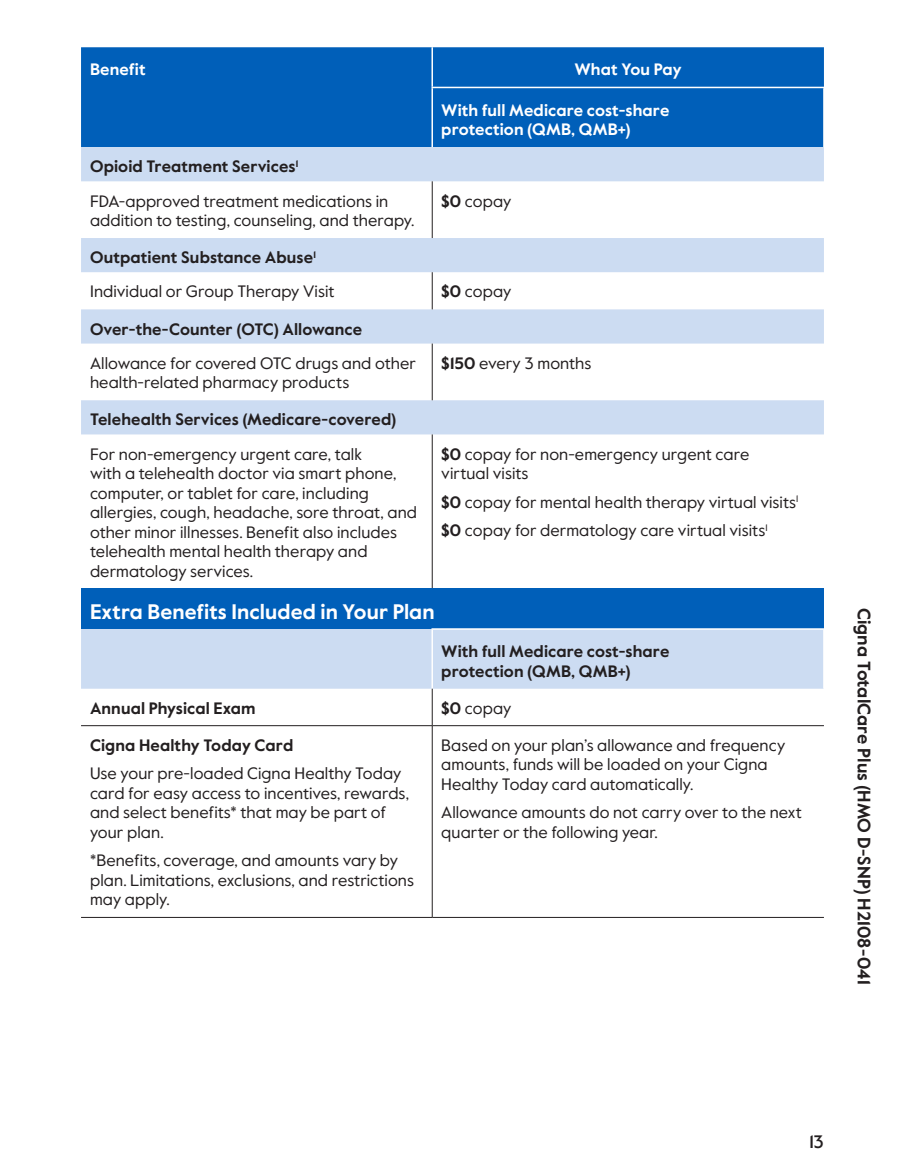
<style>
.page{position:relative;width:905px;height:1175px;background:#fff}
.page>*{position:absolute;margin:0;border:0;box-sizing:border-box;transform-origin:0 0}
.table_AB_h1{font:700 21px "Value Sans Pro";letter-spacing:.005em;color:#fff}
.margin_plan_name{font:700 18px "Value Sans Pro";letter-spacing:.005em;color:#231f20}
.t1{font:500 18px "Value Sans Pro";color:#231f20}
.table_para{font:16.5px/19.5px "Value Sans Pro";letter-spacing:.005em;color:#231f20}
.table_para_AB{font:16.5px/19.5px "Value Sans Pro";letter-spacing:.005em;color:#231f20}
.table_row_h1{font:700 16.5px "Value Sans Pro";letter-spacing:.005em;color:#231f20}
.table_col_h1_align_r{font:700 16.5px/19.5px "Value Sans Pro";letter-spacing:.005em;color:#fff}
.table_col_h1_align_r-2{font:700 16.5px/19.5px "Value Sans Pro";letter-spacing:.005em;color:#231f20}
.table_para-2{font:700 16.5px "Value Sans Pro";letter-spacing:.005em;color:#231f20}
.table_col_h1_align_c{font:700 16.5px "Value Sans Pro";color:#fff}
.s1{font-weight:700}
</style>
<div class="page">
<div style="left:81px;top:47px;width:743px;height:100px;background:#005fb9"></div>
<svg style="left:81px;top:147px;width:743px;height:287px"></svg>
<hr style="left:432px;top:181px;width:1px;height:57px;background:#231f20">
<hr style="left:432px;top:272px;width:1px;height:37px;background:#231f20">
<hr style="left:432px;top:343px;width:1px;height:57px;background:#231f20">
<hr style="left:432px;top:434px;width:1px;height:154px;background:#231f20">
<hr style="left:431px;top:47px;width:2px;height:40px;background:#fff">
<hr style="left:431px;top:87px;width:393px;height:1px;background:#fff">
<hr style="left:823px;top:88px;width:1px;height:59px;background:#fff">
<hr style="left:431px;top:88px;width:2px;height:59px;background:#fff">
<hr style="left:81px;top:588px;width:351px;height:1px;background:#231f20">
<hr style="left:432px;top:588px;width:392px;height:1px;background:#231f20">
<div style="left:81px;top:589px;width:743px;height:40px;background:#005fb9"></div>
<div style="left:81px;top:629px;width:742px;height:59px;background:#ccdcf2"></div>
<hr style="left:432px;top:725px;width:392px;height:1px;background:#231f20">
<hr style="left:432px;top:917px;width:392px;height:1px;background:#231f20">
<hr style="left:431px;top:628px;width:393px;height:2px;background:#fff">
<hr style="left:431px;top:630px;width:2px;height:58px;background:#fff">
<hr style="left:81px;top:725px;width:351px;height:1px;background:#231f20">
<hr style="left:81px;top:917px;width:351px;height:1px;background:#231f20">
<hr style="left:432px;top:688px;width:1px;height:37px;background:#231f20">
<hr style="left:432px;top:726px;width:1px;height:191px;background:#231f20">
<p class="table_col_h1_align_r" style="left:90px;top:61px;width:57px">Benefit</p>
<p class="table_col_h1_align_c" style="left:574px;top:60px;width:109px">What You Pay</p>
<p class="table_col_h1_align_r" style="left:441px;top:101px;width:230px">With full Medicare cost-share protection (QMB, QMB+)</p>
<p class="table_row_h1" style="left:90px;top:157px;width:210px">Opioid Treatment Services<sup>1</sup></p>
<p class="table_para" style="left:90px;top:191px;width:326px">FDA-approved treatment medications in addition to testing, counseling, and therapy.</p>
<p class="table_para" style="left:441px;top:191px;width:72px"><span class="s1">$0</span> copay</p>
<p class="table_row_h1" style="left:90px;top:247px;width:227px">Outpatient Substance Abuse<sup>1</sup></p>
<p class="table_para" style="left:90px;top:282px;width:246px">Individual or Group Therapy Visit</p>
<p class="table_para" style="left:441px;top:282px;width:72px"><span class="s1">$0</span> copay</p>
<p class="table_row_h1" style="left:90px;top:319px;width:274px">Over-the-Counter (OTC) Allowance</p>
<p class="table_para" style="left:90px;top:353px;width:327px">Allowance for covered OTC drugs and other health-related pharmacy products</p>
<p class="table_para" style="left:441px;top:353px;width:152px"><span class="s1">$150</span> every 3 months</p>
<p class="table_row_h1" style="left:90px;top:410px;width:308px">Telehealth Services (Medicare-covered)</p>
<p class="table_para" style="left:90px;top:444px;width:328px">For non-emergency urgent care, talk<br>with a telehealth doctor via smart phone, computer, or tablet for care, including allergies, cough, headache, sore throat, and other minor illnesses. Benefit also includes telehealth mental health therapy and dermatology services.</p>
<p class="table_para" style="left:441px;top:444px;width:309px"><span class="s1">$0</span> copay for non-emergency urgent care virtual visits</p>
<p class="table_para" style="left:441px;top:492px;width:359px"><span class="s1">$0</span> copay for mental health therapy virtual visits<sup>1</sup></p>
<p class="table_para" style="left:441px;top:521px;width:328px"><span class="s1">$0</span> copay for dermatology care virtual visits<sup>1</sup></p>
<p class="table_AB_h1" style="left:90px;top:598px;width:346px">Extra Benefits Included in Your Plan</p>
<p class="table_col_h1_align_r-2" style="left:441px;top:642px;width:230px">With full Medicare cost-share protection (QMB, QMB+)</p>
<p class="table_para-2" style="left:90px;top:698px;width:167px">Annual Physical Exam</p>
<p class="table_para_AB" style="left:441px;top:698px;width:72px"><span class="s1">$0</span> copay</p>
<p class="table_para-2" style="left:90px;top:735px;width:205px">Cigna Healthy Today Card</p>
<p class="table_para" style="left:90px;top:764px;width:320px">Use your pre-loaded Cigna Healthy Today card for easy access to incentives, rewards, and select benefits* that may be part of your plan.</p>
<p class="table_para" style="left:90px;top:851px;width:325px">*Benefits, coverage, and amounts vary by plan. Limitations, exclusions, and restrictions may apply.</p>
<p class="table_para_AB" style="left:441px;top:735px;width:345px">Based on your plan’s allowance and frequency amounts, funds will be loaded on your Cigna<br>Healthy Today card automatically.</p>
<p class="table_para_AB" style="left:441px;top:803px;width:362px">Allowance amounts do not carry over to the next quarter or the following year.</p>
<p class="margin_plan_name" style="left:874px;top:608px;width:378px;rotate:90deg">Cigna TotalCare Plus (HMO D-SNP) H2108-041</p>
<p class="t1" style="left:809px;top:1130px;width:16px">13</p>
</div>
